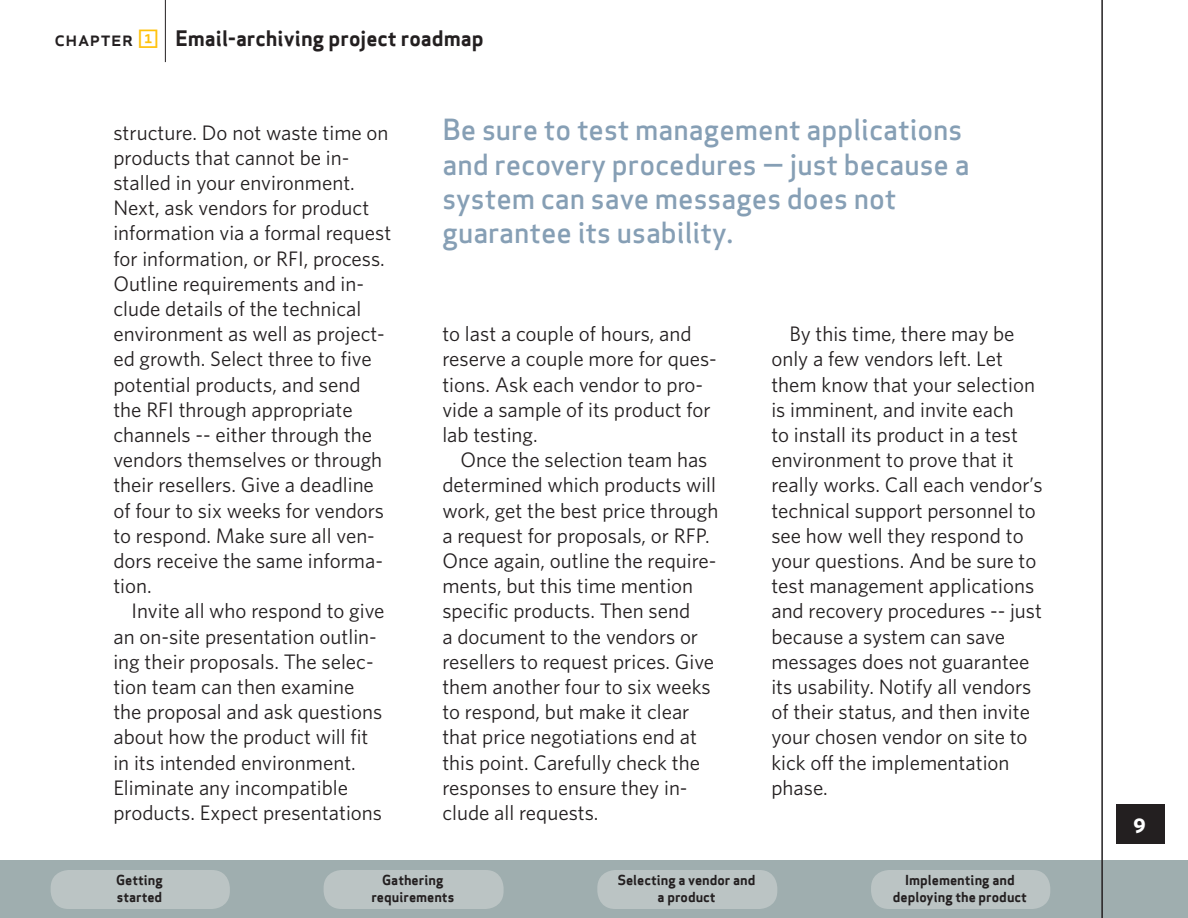
<style>
.page{position:relative;width:1188px;height:918px;background:#fff}
.page>*{position:absolute;margin:0;border:0;box-sizing:border-box;transform-origin:0 0}
.t1{font:28.5px/34.2px "Apex Sans Medium T";color:#869fb5}
.t2{font:21px/25.2px "Whitney";color:#231f20}
.t3{font:20.85px "Apex Sans Bold T";color:#231f20}
.t4{font:13.5px/17.1px "Apex Sans Bold T";color:#231f20;text-align:center}
.s1{font-family:"Apex Sans Medium C"}
.s2{font-family:"Whitney Index White Square Bd";color:#ffc20b}
</style>
<div class="page">
<div style="left:0;top:861px;width:1188px;height:57px;background:#9faeaf"></div>
<hr style="left:1101px;top:0;width:2px;height:918px;background:#231f20">
<hr style="left:165px;top:0;width:1px;height:62px;background:#231f20">
<div style="left:1116px;top:805px;width:49px;height:39px;background:#231f20"></div>
<div style="left:51px;top:870px;width:179px;height:39px;background:#bbc4c4;border-radius:18px"></div>
<div style="left:324px;top:870px;width:180px;height:39px;background:#bbc4c4;border-radius:18px"></div>
<div style="left:597px;top:870px;width:180px;height:39px;background:#bbc4c4;border-radius:18px"></div>
<div style="left:871px;top:870px;width:179px;height:39px;background:#bbc4c4;border-radius:18px"></div>
<p class="t3" style="left:54px;top:25px;width:431px"><span class="s1">chapter</span> <span class="s2">1</span> Email-archiving project roadmap</p>
<p class="t2" style="left:113px;top:119px;width:280px">structure. Do not waste time on products that cannot be in&shy;stalled in your environment.<br>Next, ask vendors for product information via a formal request for information, or RFI, process.<br>Outline requirements and in&shy;clude details of the technical environment as well as project&shy;ed growth. Select three to five potential products, and send the RFI through appropriate channels -- either through the vendors themselves or through their resellers. Give a deadline of four to six weeks for vendors to respond. Make sure all ven&shy;dors receive the same informa&shy;tion.</p>
<p class="t2" style="left:113px;top:598px;width:273px;text-indent:18px">Invite all who respond to give an on-site presentation outlin&shy;ing their proposals. The selec&shy;tion team can then examine the proposal and ask questions about how the product will fit in its intended environment.<br>Eliminate any incompatible products. Expect presentations</p>
<h1 class="t1" style="left:442px;top:113px;width:529px">Be sure to test management applications and recovery procedures — just because a system can save messages does not guarantee its usability.</h1>
<p class="t2" style="left:442px;top:321px;width:276px">to last a couple of hours, and reserve a couple more for ques&shy;tions. Ask each vendor to pro&shy;vide a sample of its product for lab testing.</p>
<p class="t2" style="left:442px;top:447px;width:278px;text-indent:18px">Once the selection team has determined which products will work, get the best price through a request for proposals, or RFP.<br>Once again, outline the require&shy;ments, but this time mention specific products. Then send<br>a document to the vendors or resellers to request prices. Give them another four to six weeks to respond, but make it clear that price negotiations end at this point. Carefully check the responses to ensure they in&shy;clude all requests.</p>
<p class="t2" style="left:771px;top:321px;width:273px;text-indent:18px">By this time, there may be only a few vendors left. Let them know that your selection is imminent, and invite each<br>to install its product in a test environment to prove that it really works. Call each vendor’s technical support personnel to see how well they respond to your questions. And be sure to test management applications and recovery procedures -- just because a system can save messages does not guarantee its usability. Notify all vendors of their status, and then invite your chosen vendor on site to kick off the implementation phase.</p>
<p class="t4" style="left:116px;top:871px;width:48px;text-align:left">Getting started</p>
<p class="t4" style="left:371px;top:871px;width:84px">Gathering requirements</p>
<p class="t4" style="left:618px;top:871px;width:139px">Selecting a vendor and a product</p>
<p class="t4" style="left:893px;top:871px;width:136px">Implementing and deploying the product</p>
</div>
